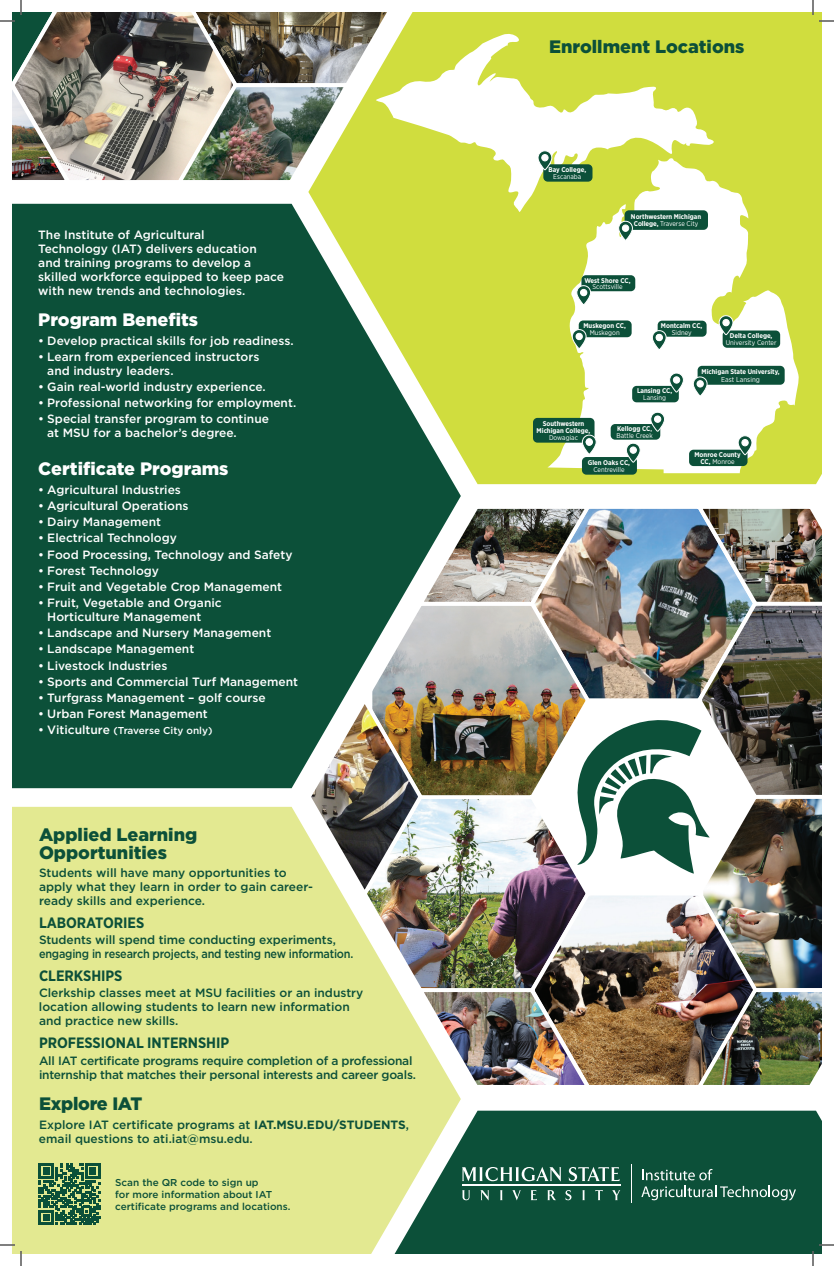
<style>
.page{position:relative;width:834px;height:1266px;background:#fff}
.page>*{position:absolute;margin:0;border:0;box-sizing:border-box;transform-origin:0 0}
.t1{font:900 18px/18px "Gotham";color:#0c5039}
.t2{font:900 18px "Gotham";color:#fff}
.t3{font:700 15px "Gotham Narrow";letter-spacing:-.005em;color:#0c5039}
.t4{font:500 12px/14px "Gotham";color:#fff}
.t5{font:500 12px/14px "Gotham";letter-spacing:-.01em;color:#0c5039}
.t6{font:500 10px/12px "Gotham";color:#0c5039}
.t7{font:500 10px "Gotham";color:#fff}
.t8{font:7.1px "Gotham Narrow";color:#fff}
.t9{font:700 6.9px/6.9px "Gotham Narrow";color:#fff;text-align:center}
.t10{font:6.9px/6.9px "Gotham Narrow";color:#fff}
.s1{font-size:12px}
.s2{font-weight:700}
.s3{font-weight:400}
.s4{font-weight:500}
</style>
<div class="page">
<div style="left:12px;top:203px;width:449px;height:586px;background:#0c5039"></div>
<div style="left:12px;top:806px;width:449px;height:448px;background:#e3e991"></div>
<svg style="left:301px;top:1103px;width:521px;height:151px;background:#54835f"></svg>
<svg style="left:301px;top:12px;width:521px;height:480px;background:#abc24f"></svg>
<svg style="left:372px;top:30px;width:347px;height:184px;fill:#d0dd3e"></svg>
<svg style="left:547px;top:157px;width:253px;height:316px"></svg>
<div style="left:543px;top:164px;width:50px;height:18px;background:#0c5039;border-radius:4px"></div>
<svg style="left:538px;top:149px;width:15px;height:22px"></svg>
<div style="left:625px;top:210px;width:83px;height:20px;background:#0c5039;border-radius:4px"></div>
<svg style="left:618px;top:220px;width:15px;height:21px"></svg>
<div style="left:622px;top:225px;width:7px;height:6px;background:#fff;border-radius:50%"></div>
<div style="left:581px;top:275px;width:54px;height:16px;background:#0c5039;border-radius:4px"></div>
<svg style="left:576px;top:284px;width:15px;height:22px"></svg>
<div style="left:579px;top:321px;width:53px;height:16px;background:#0c5039;border-radius:4px"></div>
<svg style="left:572px;top:328px;width:15px;height:21px"></svg>
<div style="left:576px;top:333px;width:6px;height:7px;background:#fff;border-radius:50%"></div>
<div style="left:658px;top:321px;width:49px;height:16px;background:#0c5039;border-radius:4px"></div>
<svg style="left:652px;top:329px;width:15px;height:21px"></svg>
<div style="left:723px;top:331px;width:57px;height:17px;background:#0c5039;border-radius:4px"></div>
<svg style="left:719px;top:314px;width:15px;height:22px"></svg>
<div style="left:698px;top:366px;width:87px;height:19px;background:#0c5039;border-radius:4px"></div>
<svg style="left:693px;top:376px;width:15px;height:21px"></svg>
<svg style="left:752px;top:397px;width:15px;height:21px"></svg>
<div style="left:689px;top:450px;width:59px;height:16px;background:#0c5039;border-radius:4px"></div>
<svg style="left:738px;top:434px;width:15px;height:22px"></svg>
<div style="left:611px;top:424px;width:49px;height:16px;background:#0c5039;border-radius:4px"></div>
<svg style="left:650px;top:411px;width:15px;height:21px"></svg>
<div style="left:582px;top:457px;width:55px;height:18px;background:#0c5039;border-radius:4px"></div>
<svg style="left:626px;top:442px;width:15px;height:21px"></svg>
<div style="left:533px;top:418px;width:62px;height:25px;background:#0c5039;border-radius:4px"></div>
<svg style="left:582px;top:434px;width:15px;height:21px"></svg>
<div style="left:632px;top:386px;width:47px;height:16px;background:#0c5039;border-radius:4px"></div>
<svg style="left:669px;top:372px;width:15px;height:21px"></svg>
<div style="left:586px;top:438px;width:6px;height:8px;background:#fff;border-radius:50%"></div>
<div style="left:656px;top:334px;width:7px;height:7px;background:#fff;border-radius:50%"></div>
<img style="left:304px;top:502px;width:518px;height:590px">
<svg style="left:462px;top:1190px;width:8px;height:10px"></svg>
<svg style="left:480px;top:1190px;width:9px;height:11px"></svg>
<svg style="left:500px;top:1190px;width:3px;height:10px"></svg>
<svg style="left:512px;top:1190px;width:9px;height:10px"></svg>
<svg style="left:531px;top:1190px;width:6px;height:10px"></svg>
<svg style="left:547px;top:1190px;width:9px;height:10px"></svg>
<svg style="left:566px;top:1190px;width:5px;height:10px"></svg>
<svg style="left:582px;top:1190px;width:3px;height:10px"></svg>
<svg style="left:595px;top:1190px;width:8px;height:10px"></svg>
<svg style="left:612px;top:1190px;width:8px;height:10px"></svg>
<svg style="left:462px;top:1167px;width:99px;height:15px"></svg>
<svg style="left:569px;top:1167px;width:51px;height:14px"></svg>
<hr style="left:462px;top:1185px;width:158px;height:1px;background:#fff">
<svg style="left:642px;top:1169px;width:71px;height:11px"></svg>
<svg style="left:641px;top:1186px;width:155px;height:14px;background:#447867"></svg>
<hr style="left:631px;top:1164px;width:1px;height:39px;background:#fff">
<svg style="left:39px;top:1164px;width:61px;height:61px;background:#4d7e53"></svg>
<img style="left:0;top:0;width:407px;height:187px">
<svg style="left:0;top:1244px;width:22px;height:22px"></svg>
<svg style="left:812px;top:0;width:22px;height:22px"></svg>
<svg style="left:812px;top:1244px;width:22px;height:22px"></svg>
<p class="t4" style="left:38px;top:227px;width:247px">The Institute of Agricultural<br>Technology (IAT) delivers education<br>and training programs to develop a skilled workforce equipped to keep pace with new trends and technologies.</p>
<h1 class="t2" style="left:38px;top:307px;width:161px">Program Benefits</h1>
<p class="t4" style="left:38px;top:333px;width:257px">• Develop practical skills for job readiness.</p>
<p class="t4" style="left:47px;top:349px;width:214px;text-indent:-9px">• Learn from experienced instructors and industry leaders.</p>
<p class="t4" style="left:38px;top:380px;width:229px">• Gain real-world industry experience.</p>
<p class="t4" style="left:38px;top:396px;width:259px">• Professional networking for employment.</p>
<p class="t4" style="left:47px;top:412px;width:223px;text-indent:-9px">• Special transfer program to continue at MSU for a bachelor’s degree.</p>
<h1 class="t2" style="left:38px;top:457px;width:192px">Certificate Programs</h1>
<p class="t4" style="left:38px;top:483px;width:144px">• Agricultural Industries</p>
<p class="t4" style="left:38px;top:499px;width:152px">• Agricultural Operations</p>
<p class="t4" style="left:38px;top:515px;width:124px">• Dairy Management</p>
<p class="t4" style="left:38px;top:531px;width:140px">• Electrical Technology</p>
<p class="t4" style="left:38px;top:547px;width:256px">• Food Processing, Technology and Safety</p>
<p class="t4" style="left:38px;top:563px;width:122px">• Forest Technology</p>
<p class="t4" style="left:38px;top:580px;width:245px">• Fruit and Vegetable Crop Management</p>
<p class="t4" style="left:47px;top:596px;width:176px;text-indent:-9px">• Fruit, Vegetable and Organic<br>Horticulture Management</p>
<p class="t4" style="left:38px;top:626px;width:235px">• Landscape and Nursery Management</p>
<p class="t4" style="left:38px;top:642px;width:158px">• Landscape Management</p>
<p class="t4" style="left:38px;top:658px;width:131px">• Livestock Industries</p>
<p class="t4" style="left:38px;top:674px;width:261px">• Sports and Commercial Turf Management</p>
<p class="t4" style="left:38px;top:691px;width:229px">• Turfgrass Management – golf course</p>
<p class="t4" style="left:38px;top:707px;width:171px">• Urban Forest Management</p>
<p class="t7" style="left:38px;top:724px;width:176px"><span class="s1">• Viticulture</span> (Traverse City only)</p>
<h1 class="t1" style="left:39px;top:825px;width:160px">Applied Learning<br>Opportunities</h1>
<p class="t5" style="left:39px;top:866px;width:276px">Students will have many opportunities to apply what they learn in order to gain career&shy;ready skills and experience.</p>
<p class="t3" style="left:39px;top:913px;width:107px">LABORATORIES</p>
<p class="t5" style="left:39px;top:933px;width:316px">Students will spend time conducting experiments, engaging in research projects, and testing new information.</p>
<p class="t3" style="left:39px;top:966px;width:85px">CLERKSHIPS</p>
<p class="t5" style="left:39px;top:986px;width:326px">Clerkship classes meet at MSU facilities or an industry location allowing students to learn new information and practice new skills.</p>
<p class="t3" style="left:39px;top:1034px;width:192px">PROFESSIONAL INTERNSHIP</p>
<p class="t5" style="left:39px;top:1053px;width:379px">All IAT certificate programs require completion of a professional internship that matches their personal interests and career goals.</p>
<h1 class="t1" style="left:39px;top:1095px;width:105px">Explore IAT</h1>
<p class="t5" style="left:39px;top:1117px;width:372px">Explore IAT certificate programs at <span class="s2">IAT.MSU.EDU/STUDENTS</span>, email questions to ati.iat@msu.edu.</p>
<p class="t6" style="left:115px;top:1177px;width:177px">Scan the QR code to sign up<br>for more information about IAT certificate programs and locations.</p>
<h1 class="t1" style="left:549px;top:38px;width:197px">Enrollment Locations</h1>
<p class="t9" style="left:548px;top:166px;width:39px">Bay College,</p>
<p class="t10" style="left:553px;top:173px;width:30px">Escanaba</p>
<p class="t9" style="left:631px;top:213px;width:72px">Northwestern Michigan<br>College, <span class="s3">Traverse City</span></p>
<p class="t9" style="left:584px;top:277px;width:48px">West Shore CC,</p>
<p class="t10" style="left:592px;top:283px;width:32px">Scottsville</p>
<p class="t9" style="left:583px;top:322px;width:44px">Muskegon CC,</p>
<p class="t10" style="left:590px;top:329px;width:31px">Muskegon</p>
<p class="t9" style="left:661px;top:322px;width:43px">Montcalm CC,</p>
<p class="t10" style="left:672px;top:329px;width:21px">Sidney</p>
<p class="t9" style="left:730px;top:333px;width:44px">Delta College,</p>
<p class="t10" style="left:726px;top:339px;width:52px">University Center</p>
<p class="t9" style="left:702px;top:369px;width:80px">Michigan State University,</p>
<p class="t8" style="left:721px;top:375px;width:40px">East Lansing</p>
<p class="t9" style="left:637px;top:388px;width:37px">Lansing CC,</p>
<p class="t10" style="left:643px;top:394px;width:24px">Lansing</p>
<p class="t9" style="left:537px;top:420px;width:55px">Southwestern<br>Michigan College,</p>
<p class="t10" style="left:549px;top:434px;width:31px">Dowagiac</p>
<p class="t10" style="left:617px;top:425px;width:38px"><span class="s2">Kellogg CC</span><span class="s4">,<br></span>Battle Creek</p>
<p class="t9" style="left:588px;top:459px;width:44px">Glen Oaks CC,</p>
<p class="t10" style="left:593px;top:466px;width:33px">Centreville</p>
<p class="t9" style="left:694px;top:451px;width:48px">Monroe County<br>CC, <span class="s3">Monroe</span></p>
</div>
